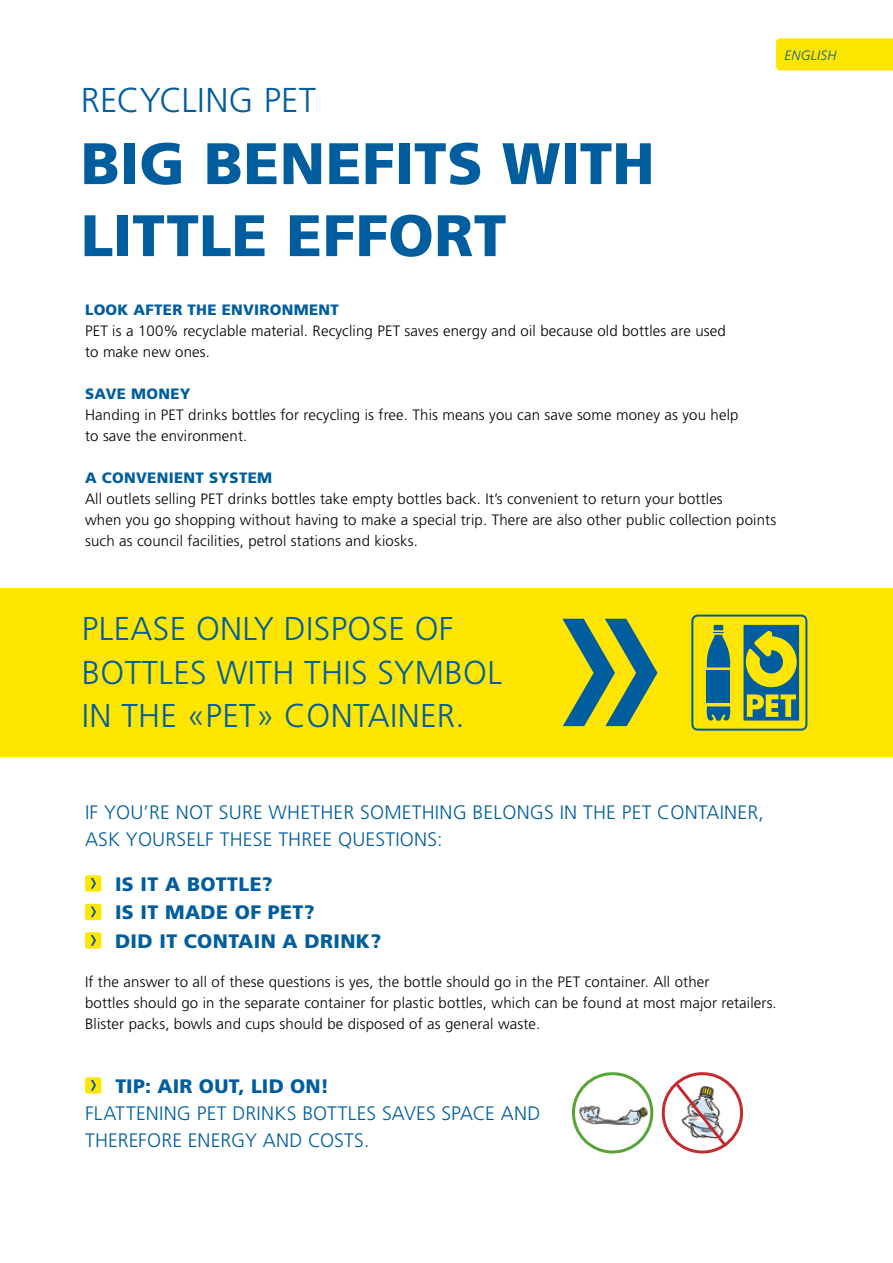
<style>
.page{position:relative;width:893px;height:1263px;background:#fff}
.page>*{position:absolute;margin:0;border:0;box-sizing:border-box;transform-origin:0 0}
.t1{font:900 58.5px/72px "Frutiger";color:#005e9e}
.t2{font:300 34.5px "Frutiger";letter-spacing:.005em;color:#005e9e}
.t3{font:300 33px/43.5px "Frutiger";letter-spacing:.01em;color:#005e9e}
.t4{font:300 19.5px/27px "Frutiger";letter-spacing:.01em;color:#005e9e}
.t5{font:900 19.5px/28.5px "Frutiger";letter-spacing:.02em;color:#005e9e}
.t6{font:300 15px/21px "Frutiger";letter-spacing:.01em;color:#000}
.t7{font:900 15px "Frutiger";letter-spacing:.02em;color:#005e9e}
.t8{font:italic 300 13.5px "Frutiger";letter-spacing:.02em;color:#005e9e}
</style>
<div class="page">
<div style="left:0;top:588px;width:893px;height:168px;background:#ffe600"></div>
<div style="left:85px;top:875px;width:16px;height:17px;background:#ffe600;border-radius:2px"></div>
<svg style="left:91px;top:878px;width:5px;height:11px"></svg>
<div style="left:85px;top:904px;width:16px;height:16px;background:#ffe600;border-radius:2px"></div>
<svg style="left:91px;top:906px;width:5px;height:11px"></svg>
<div style="left:85px;top:932px;width:16px;height:17px;background:#ffe600;border-radius:2px"></div>
<svg style="left:91px;top:935px;width:5px;height:11px"></svg>
<svg style="left:691px;top:614px;width:116px;height:117px"></svg>
<div style="left:85px;top:1077px;width:16px;height:16px;background:#ffe600;border-radius:2px"></div>
<svg style="left:91px;top:1080px;width:5px;height:10px"></svg>
<img style="left:663px;top:1075px;width:78px;height:68px">
<div style="left:662px;top:1072px;width:81px;height:81px;border:3px solid #c42b2e;border-radius:50%"></div>
<svg style="left:673px;top:1080px;width:57px;height:70px"></svg>
<img style="left:573px;top:1074px;width:79px;height:78px;border-radius:39px">
<div style="left:572px;top:1072px;width:81px;height:81px;border:3px solid #57a537;border-radius:50%"></div>
<svg style="left:562px;top:619px;width:95px;height:107px"></svg>
<div style="left:776px;top:38px;width:117px;height:32px;background:#ffe600"></div>
<h2 class="t2" style="left:81px;top:81px;width:237px">RECYCLING PET</h2>
<h1 class="t1" style="left:81px;top:127px;width:575px">BIG BENEFITS WITH<br>LITTLE EFFORT</h1>
<p class="t8" style="left:784px;top:47px;width:53px">ENGLISH</p>
<p class="t7" style="left:85px;top:300px;width:255px">LOOK AFTER THE ENVIRONMENT</p>
<p class="t6" style="left:85px;top:320px;width:642px">PET is a 100% recyclable material. Recycling PET saves energy and oil because old bottles are used to make new ones.</p>
<p class="t7" style="left:85px;top:384px;width:107px">SAVE MONEY</p>
<p class="t6" style="left:85px;top:404px;width:655px">Handing in PET drinks bottles for recycling is free. This means you can save some money as you help to save the environment.</p>
<p class="t7" style="left:85px;top:468px;width:189px">A CONVENIENT SYSTEM</p>
<p class="t6" style="left:85px;top:488px;width:693px">All outlets selling PET drinks bottles take empty bottles back. It’s convenient to return your bottles<br>when you go shopping without having to make a special trip. There are also other public collection points such as council facilities, petrol stations and kiosks.</p>
<h3 class="t3" style="left:82px;top:607px;width:422px">PLEASE ONLY DISPOSE OF<br>BOTTLES WITH THIS SYMBOL<br>IN THE «PET» CONTAINER.</h3>
<h3 class="t4" style="left:85px;top:798px;width:680px">IF YOU’RE NOT SURE WHETHER SOMETHING BELONGS IN THE PET CONTAINER,<br>ASK YOURSELF THESE THREE QUESTIONS:</h3>
<h3 class="t5" style="left:115px;top:869px;width:268px">IS IT A BOTTLE?<br>IS IT MADE OF PET?<br>DID IT CONTAIN A DRINK?</h3>
<p class="t6" style="left:85px;top:971px;width:693px">If the answer to all of these questions is yes, the bottle should go in the PET container. All other<br>bottles should go in the separate container for plastic bottles, which can be found at most major retailers.<br>Blister packs, bowls and cups should be disposed of as general waste.</p>
<h3 class="t5" style="left:115px;top:1071px;width:215px">TIP: AIR OUT, LID ON!</h3>
<h3 class="t4" style="left:85px;top:1099px;width:457px">FLATTENING PET DRINKS BOTTLES SAVES SPACE AND<br>THEREFORE ENERGY AND COSTS.</h3>
</div>
